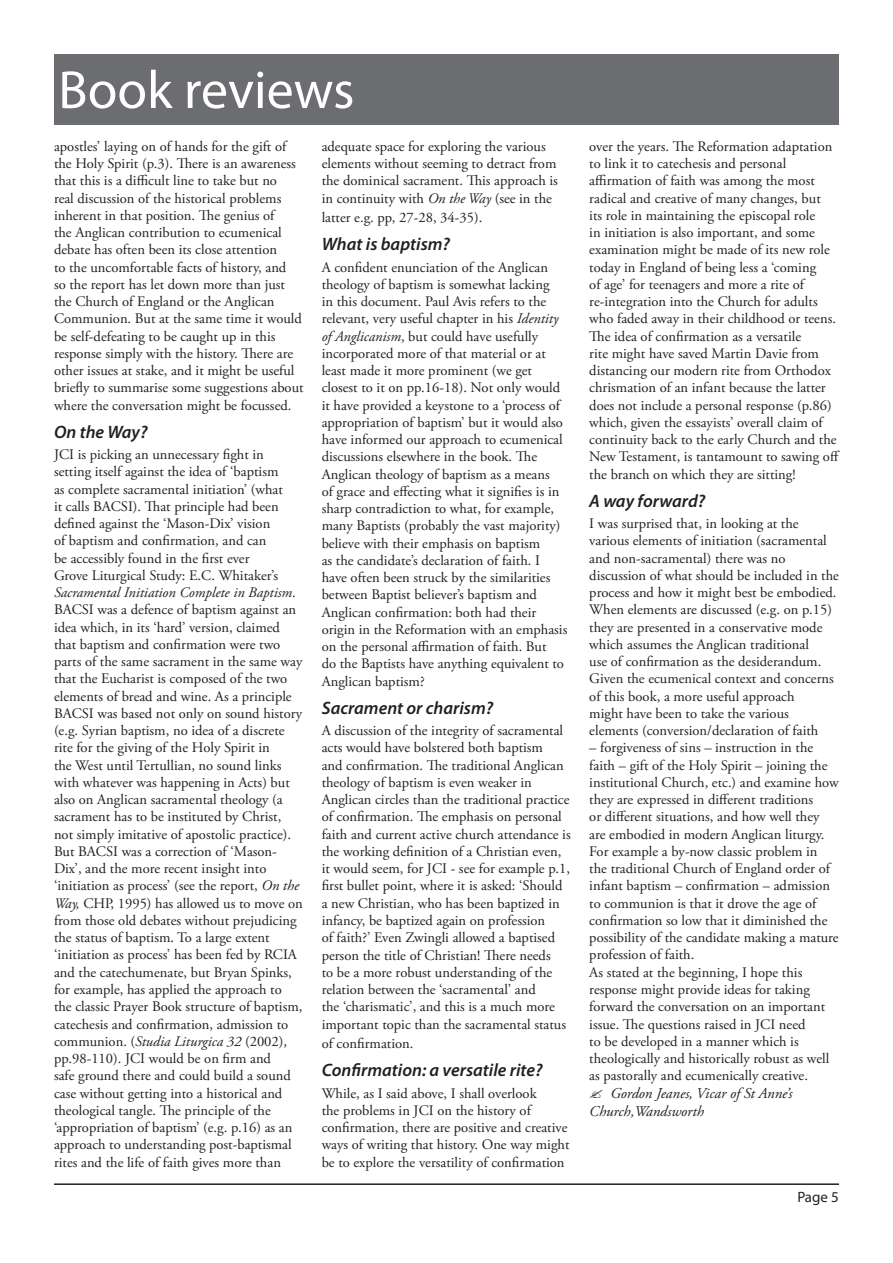
<style>
.page{position:relative;width:893px;height:1263px;background:#fff}
.page>*{position:absolute;margin:0;border:0;box-sizing:border-box;transform-origin:0 0}
.Header_text{font:54px "Myriad Pro";color:#fff}
.Sunbhead_left{font:italic 600 18px "Myriad Pro";color:#231f20}
.Author{font:italic 15px/18px "Adobe Garamond Pro";color:#231f20}
.t1{font:15px "Myriad Pro";color:#231f20}
.Body_small{font:14.55px/17.2px "Adobe Garamond Pro";color:#231f20}
.s1{font-style:italic}
</style>
<div class="page">
<hr style="left:54px;top:1183px;width:785px;height:2px;background:#231f20">
<div style="left:54px;top:54px;width:785px;height:70px;background:#6c6d70"></div>
<p class="Header_text" style="left:58px;top:57px;width:298px">Book reviews</p>
<p class="Body_small" style="left:54px;top:138px;width:251px">apostles’ laying on of hands for the gift of the Holy Spirit (p.3). There is an awareness that this is a difficult line to take but no<br>real discussion of the historical problems inherent in that position. The genius of<br>the Anglican contribution to ecumenical debate has often been its close attention<br>to the uncomfortable facts of history, and<br>so the report has let down more than just the Church of England or the Anglican Communion. But at the same time it would be self-defeating to be caught up in this response simply with the history. There are other issues at stake, and it might be useful briefly to summarise some suggestions about where the conversation might be focussed.</p>
<p class="Sunbhead_left" style="left:54px;top:420px;width:95px">On the Way?</p>
<p class="Body_small" style="left:54px;top:446px;width:250px">JCI is picking an unnecessary fight in setting itself against the idea of ‘baptism<br>as complete sacramental initiation’ (what<br>it calls BACSI). That principle had been defined against the ‘Mason-Dix’ vision<br>of baptism and confirmation, and can<br>be accessibly found in the first ever<br>Grove Liturgical Study: E.C. Whitaker’s <span class="s1">Sacramental Initiation Complete in Baptism</span>.<br>BACSI was a defence of baptism against an idea which, in its ‘hard’ version, claimed that baptism and confirmation were two parts of the same sacrament in the same way that the Eucharist is composed of the two elements of bread and wine. As a principle BACSI was based not only on sound history (e.g. Syrian baptism, no idea of a discrete rite for the giving of the Holy Spirit in<br>the West until Tertullian, no sound links with whatever was happening in Acts) but also on Anglican sacramental theology (a sacrament has to be instituted by Christ, not simply imitative of apostolic practice).<br>But BACSI was a correction of ‘Mason-Dix’, and the more recent insight into ‘initiation as process’ (see the report, <span class="s1">On the Way,</span> CHP, 1995) has allowed us to move on from those old debates without prejudicing the status of baptism. To a large extent ‘initiation as process’ has been fed by RCIA and the catechumenate, but Bryan Spinks, for example, has applied the approach to the classic Prayer Book structure of baptism, catechesis and confirmation, admission to communion. (<span class="s1">Studia Liturgica 32</span> (2002), pp.98-110). JCI would be on firm and<br>safe ground there and could build a sound case without getting into a historical and theological tangle. The principle of the ‘appropriation of baptism’ (e.g. p.16) as an approach to understanding post-baptismal rites and the life of faith gives more than</p>
<p class="Body_small" style="left:322px;top:138px;width:238px">adequate space for exploring the various elements without seeming to detract from the dominical sacrament. This approach is in continuity with <span class="s1">On the Way</span> (see in the</p>
<p class="Body_small" style="left:322px;top:209px;width:162px">latter e.g. pp, 27-28, 34-35).</p>
<p class="Sunbhead_left" style="left:322px;top:233px;width:130px">What is baptism?</p>
<p class="Body_small" style="left:322px;top:259px;width:247px">A confident enunciation of the Anglican theology of baptism is somewhat lacking<br>in this document. Paul Avis refers to the relevant, very useful chapter in his <span class="s1">Identity of Anglicanism</span>, but could have usefully incorporated more of that material or at least made it more prominent (we get closest to it on pp.16-18). Not only would it have provided a keystone to a ‘process of appropriation of baptism’ but it would also have informed our approach to ecumenical discussions elsewhere in the book. The Anglican theology of baptism as a means<br>of grace and effecting what it signifies is in sharp contradiction to what, for example, many Baptists (probably the vast majority) believe with their emphasis on baptism<br>as the candidate’s declaration of faith. I have often been struck by the similarities between Baptist believer’s baptism and Anglican confirmation: both had their origin in the Reformation with an emphasis on the personal affirmation of faith. But<br>do the Baptists have anything equivalent to Anglican baptism?</p>
<p class="Sunbhead_left" style="left:322px;top:696px;width:173px">Sacrament or charism?</p>
<p class="Body_small" style="left:322px;top:722px;width:251px">A discussion of the integrity of sacramental acts would have bolstered both baptism<br>and confirmation. The traditional Anglican theology of baptism is even weaker in Anglican circles than the traditional practice of confirmation. The emphasis on personal faith and current active church attendance is the working definition of a Christian even, it would seem, for JCI - see for example p.1, first bullet point, where it is asked: ‘Should a new Christian, who has been baptized in infancy, be baptized again on profession<br>of faith?’ Even Zwingli allowed a baptised person the title of Christian! There needs<br>to be a more robust understanding of the relation between the ‘sacramental’ and<br>the ‘charismatic’, and this is a much more important topic than the sacramental status</p>
<p class="Body_small" style="left:322px;top:1035px;width:93px">of confirmation.</p>
<p class="Sunbhead_left" style="left:322px;top:1058px;width:222px">Confirmation: a versatile rite?</p>
<p class="Body_small" style="left:322px;top:1085px;width:249px">While, as I said above, I shall overlook<br>the problems in JCI on the history of confirmation, there are positive and creative ways of writing that history. One way might be to explore the versatility of confirmation</p>
<p class="Body_small" style="left:589px;top:138px;width:252px">over the years. The Reformation adaptation to link it to catechesis and personal affirmation of faith was among the most radical and creative of many changes, but<br>its role in maintaining the episcopal role<br>in initiation is also important, and some examination might be made of its new role today in England of being less a ‘coming<br>of age’ for teenagers and more a rite of re-integration into the Church for adults who faded away in their childhood or teens.<br>The idea of confirmation as a versatile<br>rite might have saved Martin Davie from distancing our modern rite from Orthodox chrismation of an infant because the latter does not include a personal response (p.86) which, given the essayists’ overall claim of continuity back to the early Church and the New Testament, is tantamount to sawing off the branch on which they are sitting!</p>
<p class="Sunbhead_left" style="left:589px;top:489px;width:117px">A way forward?</p>
<p class="Body_small" style="left:589px;top:515px;width:251px">I was surprised that, in looking at the various elements of initiation (sacramental and non-sacramental) there was no discussion of what should be included in the process and how it might best be embodied.<br>When elements are discussed (e.g. on p.15) they are presented in a conservative mode which assumes the Anglican traditional<br>use of confirmation as the desiderandum.<br>Given the ecumenical context and concerns of this book, a more useful approach<br>might have been to take the various elements (conversion/declaration of faith</p>
<p class="Body_small" style="left:589px;top:740px;width:251px">– forgiveness of sins – instruction in the faith – gift of the Holy Spirit – joining the institutional Church, etc.) and examine how they are expressed in different traditions<br>or different situations, and how well they are embodied in modern Anglican liturgy.<br>For example a by-now classic problem in the traditional Church of England order of infant baptism – confirmation – admission to communion is that it drove the age of confirmation so low that it diminished the possibility of the candidate making a mature profession of faith.</p>
<p class="Body_small" style="left:589px;top:964px;width:242px">As stated at the beginning, I hope this response might provide ideas for taking forward the conversation on an important issue. The questions raised in JCI need<br>to be developed in a manner which is theologically and historically robust as well as pastorally and ecumenically creative.</p>
<p class="Author" style="left:589px;top:1085px;width:204px;text-indent:21px">Gordon Jeanes, Vicar of St Anne’s<br>Church,Wandsworth</p>
<p class="t1" style="left:797px;top:1188px;width:43px">Page 5</p>
</div>
